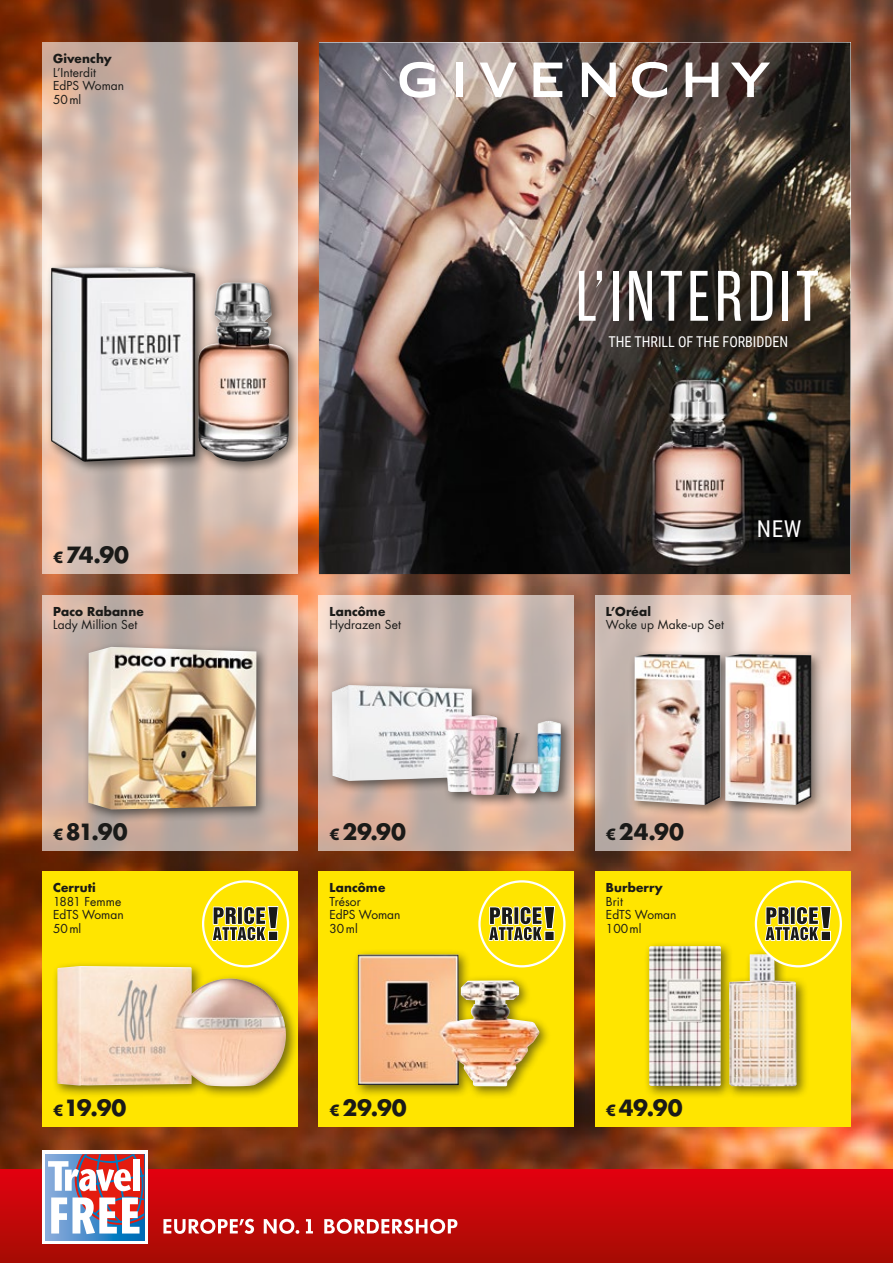
<style>
.page{position:relative;width:893px;height:1263px;background:#fff}
.page>*{position:absolute;margin:0;border:0;box-sizing:border-box;transform-origin:0 0}
.t1{font:23.1px "Roboto Condensed";color:#fff}
.t2{font:700 21.75px "Futura LT Pro";letter-spacing:-.005em;color:#1a1a18}
.t3{font:14.85px "Roboto Condensed";color:#fff;scale:.95 1}
.t4{font:12px/13.5px "Futura LT Pro";color:#1a1a18}
.t5{font:700 12px "Futura LT Pro";letter-spacing:.01em;color:#1a1a18}
.s1{font-size:15px}
</style>
<div class="page">
<img style="left:0;top:0;width:893px;height:1169px">
<div style="left:0;top:1169px;width:893px;height:94px;background:linear-gradient(to bottom,#e30110,#a60d03)"></div>
<svg style="left:892px;top:1169px;width:1px;height:94px"></svg>
<svg style="left:163px;top:1218px;width:295px;height:16px"></svg>
<svg style="left:42px;top:1151px;width:106px;height:93px"></svg>
<svg style="left:46px;top:1154px;width:98px;height:86px"></svg>
<svg style="left:48px;top:1154px;width:96px;height:80px"></svg>
<div style="left:43px;top:872px;width:255px;height:255px;background:#ffe500"></div>
<svg style="left:43px;top:595px;width:255px;height:255px;background:#c9b0a4"></svg>
<div style="left:319px;top:872px;width:255px;height:255px;background:#ffe500"></div>
<svg style="left:319px;top:595px;width:255px;height:255px;background:#cfb7ab"></svg>
<div style="left:595px;top:872px;width:255px;height:255px;background:#ffe500"></div>
<svg style="left:595px;top:595px;width:255px;height:255px;background:#ddc5b9"></svg>
<img style="left:319px;top:43px;width:531px;height:531px">
<svg style="left:731px;top:63px;width:39px;height:34px"></svg>
<svg style="left:686px;top:63px;width:32px;height:34px"></svg>
<svg style="left:582px;top:63px;width:34px;height:34px"></svg>
<svg style="left:533px;top:63px;width:29px;height:34px"></svg>
<svg style="left:480px;top:63px;width:37px;height:34px"></svg>
<div style="left:456px;top:63px;width:7px;height:34px;background:#fff"></div>
<svg style="left:399px;top:62px;width:36px;height:36px"></svg>
<svg style="left:632px;top:62px;width:35px;height:36px"></svg>
<img style="left:648px;top:379px;width:101px;height:188px">
<svg style="left:579px;top:271px;width:23px;height:50px"></svg>
<div style="left:613px;top:271px;width:6px;height:50px;background:#fff"></div>
<svg style="left:661px;top:271px;width:21px;height:50px"></svg>
<svg style="left:690px;top:271px;width:18px;height:50px"></svg>
<svg style="left:718px;top:271px;width:23px;height:50px"></svg>
<svg style="left:751px;top:271px;width:21px;height:50px"></svg>
<div style="left:782px;top:271px;width:6px;height:50px;background:#fff"></div>
<svg style="left:797px;top:271px;width:21px;height:50px"></svg>
<svg style="left:629px;top:271px;width:23px;height:50px"></svg>
<svg style="left:43px;top:43px;width:255px;height:531px;background:#d2bbaf"></svg>
<div style="left:46px;top:262px;width:256px;height:212px;background:#1a1a18;opacity:.6"></div>
<img style="left:51px;top:267px;width:238px;height:195px">
<div style="left:83px;top:641px;width:186px;height:181px;background:#1a1a18;opacity:.6"></div>
<img style="left:88px;top:647px;width:168px;height:162px">
<div style="left:326px;top:679px;width:248px;height:128px;background:#1a1a18;opacity:.6"></div>
<img style="left:332px;top:692px;width:229px;height:103px">
<div style="left:629px;top:649px;width:195px;height:169px;background:#1a1a18;opacity:.6"></div>
<img style="left:634px;top:654px;width:177px;height:151px">
<div style="left:52px;top:961px;width:247px;height:138px;background:#1a1a18;opacity:.6"></div>
<img style="left:57px;top:966px;width:229px;height:120px">
<div style="left:352px;top:949px;width:200px;height:150px;background:#1a1a18;opacity:.6"></div>
<img style="left:358px;top:954px;width:181px;height:132px">
<div style="left:644px;top:941px;width:165px;height:158px;background:#1a1a18;opacity:.6"></div>
<img style="left:649px;top:946px;width:148px;height:140px">
<div style="left:203px;top:881px;width:85px;height:85px;background:#ffe500;border-radius:50%"></div>
<svg style="left:211px;top:897px;width:68px;height:45px"></svg>
<div style="left:268px;top:931px;width:10px;height:9px;background:#1a1a18"></div>
<div style="left:268px;top:931px;width:10px;height:10px;border:1px solid #fff"></div>
<div style="left:202px;top:880px;width:87px;height:87px;border:2px solid #fff;border-radius:50%"></div>
<div style="left:479px;top:881px;width:85px;height:85px;background:#ffe500;border-radius:50%"></div>
<svg style="left:487px;top:897px;width:68px;height:45px"></svg>
<div style="left:545px;top:931px;width:9px;height:9px;background:#1a1a18"></div>
<div style="left:544px;top:931px;width:10px;height:10px;border:1px solid #fff"></div>
<div style="left:478px;top:880px;width:88px;height:87px;border:2px solid #fff;border-radius:50%"></div>
<div style="left:756px;top:881px;width:85px;height:85px;background:#ffe500;border-radius:50%"></div>
<svg style="left:764px;top:897px;width:67px;height:45px"></svg>
<div style="left:821px;top:931px;width:9px;height:9px;background:#1a1a18"></div>
<div style="left:821px;top:931px;width:10px;height:10px;border:1px solid #fff"></div>
<div style="left:755px;top:880px;width:87px;height:87px;border:2px solid #fff;border-radius:50%"></div>
<p class="t5" style="left:53px;top:49px;width:60px">Givenchy</p>
<p class="t4" style="left:53px;top:65px;width:73px">L’Interdit<br>EdPS Woman<br>50ml</p>
<h2 class="t2" style="left:53px;top:538px;width:78px"><span class="s1">€</span> 74.90</h2>
<p class="t5" style="left:53px;top:602px;width:92px">Paco Rabanne</p>
<p class="t4" style="left:53px;top:618px;width:86px">Lady Million Set</p>
<h2 class="t2" style="left:53px;top:815px;width:76px"><span class="s1">€</span> 81.90</h2>
<p class="t5" style="left:53px;top:878px;width:44px">Cerruti</p>
<p class="t4" style="left:53px;top:894px;width:72px">1881 Femme<br>EdTS Woman<br>50ml</p>
<h2 class="t2" style="left:53px;top:1091px;width:75px"><span class="s1">€</span>19.90</h2>
<p class="t3" style="left:608px;top:331px;width:191px">THE THRILL OF THE FORBIDDEN</p>
<p class="t5" style="left:330px;top:602px;width:57px">Lancôme</p>
<p class="t4" style="left:330px;top:618px;width:73px">Hydrazen Set</p>
<p class="t5" style="left:606px;top:602px;width:47px">L’Oréal</p>
<p class="t4" style="left:606px;top:618px;width:120px">Woke up Make-up Set</p>
<h1 class="t1" style="left:757px;top:513px;width:46px">NEW</h1>
<h2 class="t2" style="left:330px;top:815px;width:78px"><span class="s1">€</span> 29.90</h2>
<h2 class="t2" style="left:606px;top:815px;width:80px"><span class="s1">€</span> 24.90</h2>
<p class="t5" style="left:330px;top:878px;width:57px">Lancôme</p>
<p class="t4" style="left:330px;top:894px;width:73px">Trésor<br>EdPS Woman<br>30ml</p>
<p class="t5" style="left:606px;top:878px;width:58px">Burberry</p>
<p class="t4" style="left:606px;top:894px;width:72px">Brit<br>EdTS Woman<br>100ml</p>
<h2 class="t2" style="left:330px;top:1091px;width:79px"><span class="s1">€</span> 29.90</h2>
<h2 class="t2" style="left:606px;top:1091px;width:78px"><span class="s1">€</span> 49.90</h2>
</div>
